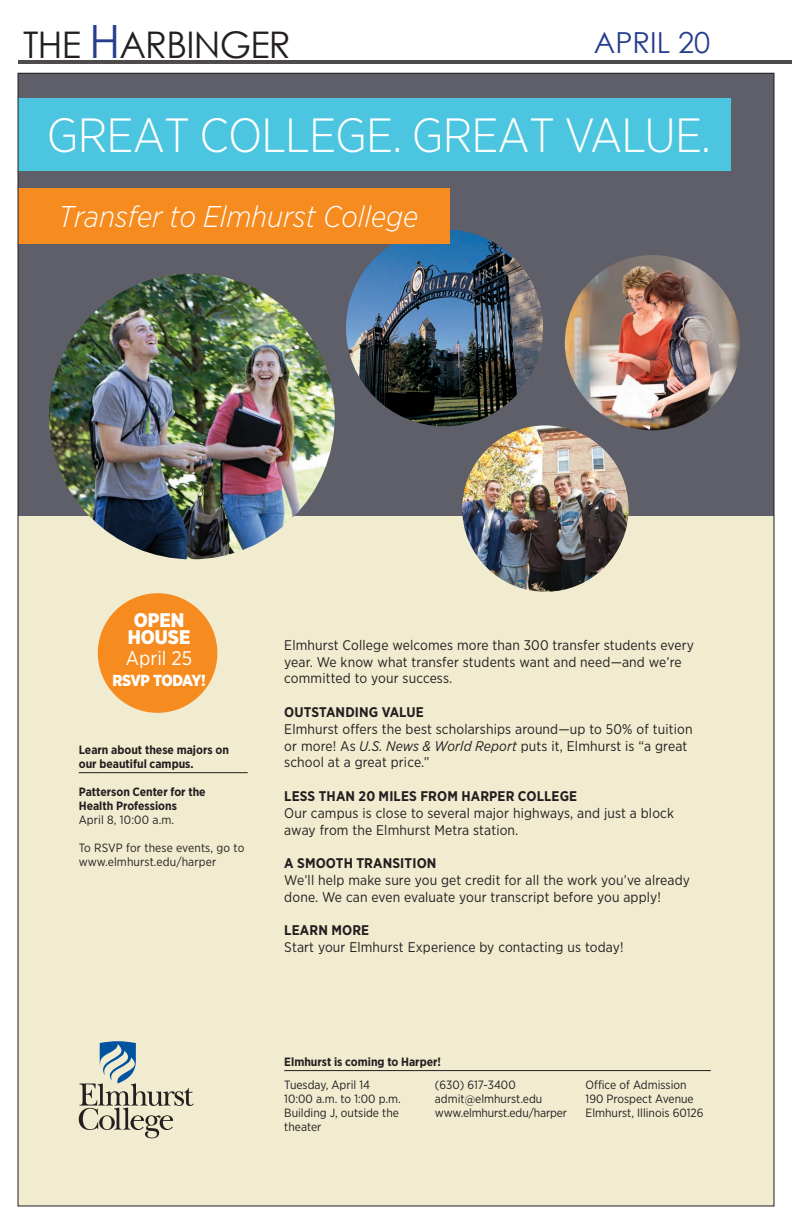
<style>
.page{position:relative;width:792px;height:1224px;background:#fff}
.page>*{position:absolute;margin:0;border:0;box-sizing:border-box;transform-origin:0 0}
.t1{font:300 48px "Gotham Narrow";letter-spacing:-.02em;color:#fff}
.t2{font:36.7px "Century Gothic";letter-spacing:-.02em;color:#231f20}
.t3{font:italic 300 30px "Gotham Narrow";color:#fff}
.t4{font:29px "Century Gothic";color:#253f8e}
.t5{font:900 19.8px/17.6px "Gotham Narrow";color:#fff;text-align:center}
.t6{font:19.8px "Gotham Narrow";color:#fff}
.t7{font:900 16px "Gotham Narrow";letter-spacing:-.045em;color:#fff}
.t8{font:14px/16.8px "Gotham Narrow";letter-spacing:.01em;color:#231f20}
.t9{font:700 14px "Gotham Narrow";letter-spacing:.01em;color:#231f20}
.t10{font:12px/14px "Gotham Narrow";color:#231f20}
.t11{font:700 12px/14px "Gotham Narrow";color:#231f20}
.s1{font-size:45.9px;color:#253f8e}
.s2{font-style:italic}
</style>
<div class="page">
<hr style="left:18px;top:60px;width:774px;height:4px;background:#4f4b4c">
<div style="left:18px;top:516px;width:756px;height:690px;background:#f1ebd0"></div>
<div style="left:18px;top:73px;width:756px;height:443px;background:#5f5f69"></div>
<div style="left:18px;top:98px;width:712px;height:73px;background:#4cc6e0"></div>
<svg style="left:79px;top:1041px;width:115px;height:97px"></svg>
<hr style="left:284px;top:1070px;width:427px;height:1px;background:#231f20">
<hr style="left:79px;top:773px;width:169px;height:1px;background:#231f20">
<div style="left:98px;top:593px;width:119px;height:120px;background:#f68b1f;border-radius:50%"></div>
<img style="left:49px;top:274px;width:286px;height:285px;border-radius:143px">
<img style="left:346px;top:229px;width:197px;height:197px;border-radius:99px">
<img style="left:462px;top:425px;width:167px;height:167px;border-radius:83px">
<img style="left:565px;top:255px;width:175px;height:175px;border-radius:88px">
<div style="left:18px;top:188px;width:432px;height:56px;background:#f68b1f"></div>
<h2 class="t2" style="left:23px;top:19px;width:269px">THE <span class="s1">H</span>ARBINGER</h2>
<h3 class="t4" style="left:594px;top:22px;width:118px">APRIL 20</h3>
<h1 class="t1" style="left:47px;top:106px;width:666px">GREAT COLLEGE. GREAT VALUE.</h1>
<h3 class="t3" style="left:59px;top:198px;width:361px">Transfer to Elmhurst College</h3>
<h3 class="t5" style="left:128px;top:611px;width:64px">OPEN<br>HOUSE</h3>
<h3 class="t6" style="left:126px;top:646px;width:68px">April 25</h3>
<p class="t7" style="left:112px;top:671px;width:95px">RSVP TODAY!</p>
<p class="t11" style="left:79px;top:743px;width:152px">Learn about these majors on our beautiful campus.</p>
<p class="t11" style="left:79px;top:784px;width:128px">Patterson Center for the<br>Health Professions</p>
<p class="t10" style="left:79px;top:812px;width:97px">April 8, 10:00 a.m.</p>
<p class="t10" style="left:79px;top:840px;width:167px">To RSVP for these events, go to www.elmhurst.edu/harper</p>
<p class="t8" style="left:284px;top:636px;width:411px">Elmhurst College welcomes more than 300 transfer students every year. We know what transfer students want and need—and we’re committed to your success.</p>
<p class="t9" style="left:284px;top:704px;width:141px">OUTSTANDING VALUE</p>
<p class="t8" style="left:284px;top:720px;width:410px">Elmhurst offers the best scholarships around—up to 50% of tuition or more! As <span class="s2">U.S. News &amp; World Report</span> puts it, Elmhurst is “a great school at a great price.”</p>
<p class="t9" style="left:284px;top:788px;width:294px">LESS THAN 20 MILES FROM HARPER COLLEGE</p>
<p class="t8" style="left:284px;top:804px;width:391px">Our campus is close to several major highways, and just a block away from the Elmhurst Metra station.</p>
<p class="t9" style="left:284px;top:855px;width:154px">A SMOOTH TRANSITION</p>
<p class="t8" style="left:284px;top:871px;width:407px">We’ll help make sure you get credit for all the work you’ve already done. We can even evaluate your transcript before you apply!</p>
<p class="t9" style="left:284px;top:922px;width:86px">LEARN MORE</p>
<p class="t8" style="left:284px;top:939px;width:341px">Start your Elmhurst Experience by contacting us today!</p>
<p class="t11" style="left:284px;top:1055px;width:158px">Elmhurst is coming to Harper!</p>
<p class="t10" style="left:284px;top:1078px;width:118px">Tuesday, April 14<br>10:00 a.m. to 1:00 p.m.<br>Building J, outside the theater</p>
<p class="t10" style="left:435px;top:1078px;width:134px">(630) 617-3400 admit@elmhurst.edu www.elmhurst.edu/harper</p>
<p class="t10" style="left:586px;top:1078px;width:119px">Office of Admission<br>190 Prospect Avenue<br>Elmhurst, Illinois 60126</p>
</div>
